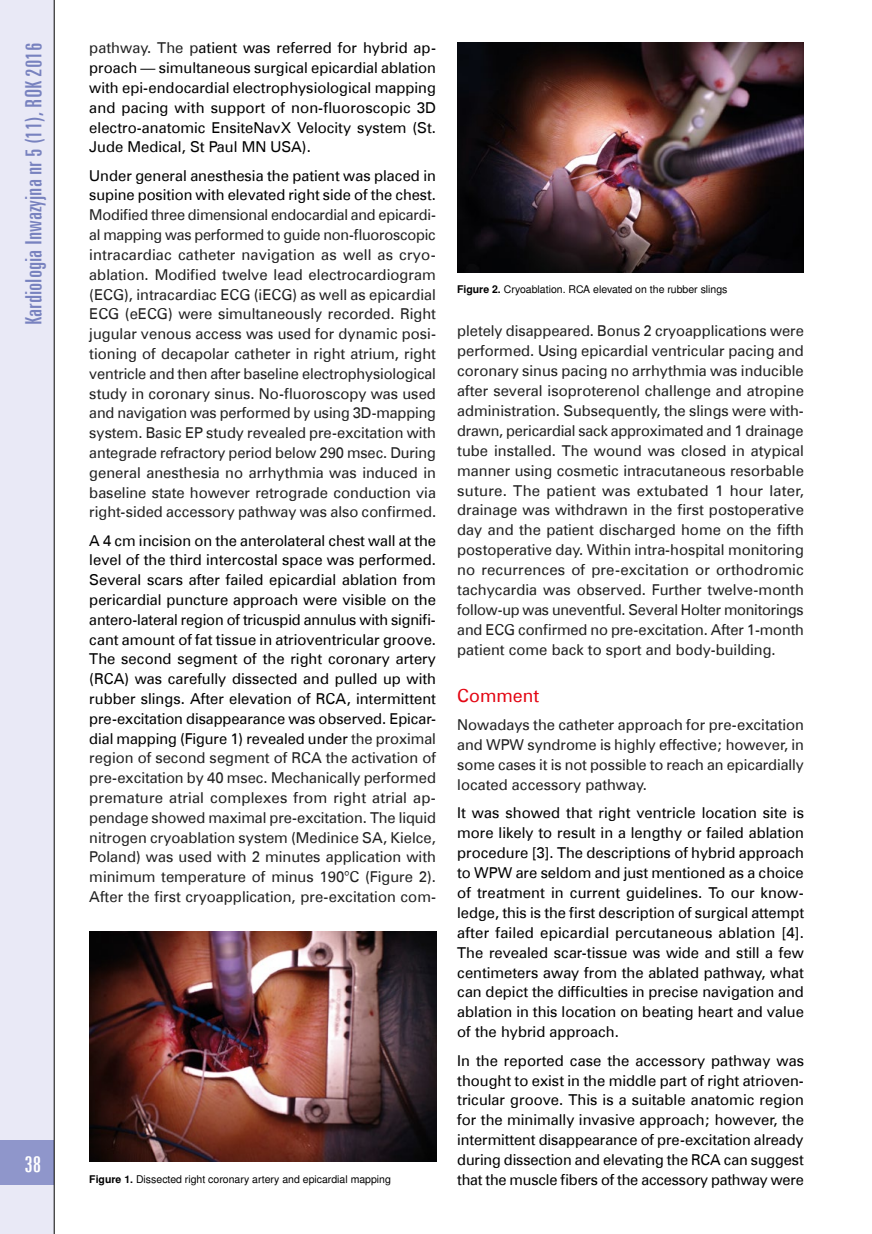
<style>
.page{position:relative;width:872px;height:1234px;background:#fff}
.page>*{position:absolute;margin:0;border:0;box-sizing:border-box;transform-origin:0 0}
.t1{font:22.5px "Zurich X Cn EU";color:#7882bf;scale:1.07 1}
.t2{font:22.5px "Zurich X Cn EU";color:#fff;scale:1.07 1}
.t3{font:18px "Zurich EU";color:#e30613}
.t4{font:15px/19.8px "Zurich EU";color:#000;text-align:justify}
.t5{font:15px/20px "Zurich EU";color:#222;text-align:justify}
.t6{font:10.5px "Nimbus San LCE";color:#000}
.s1{color:#222}
.s2{font-weight:700}
</style>
<div class="page">
<div style="left:0;top:0;width:54px;height:1233px;background:#e9e9f6"></div>
<div style="left:0;top:1140px;width:54px;height:44px;background:#8f96cb"></div>
<img style="left:89px;top:931px;width:347px;height:230px">
<img style="left:457px;top:43px;width:347px;height:229px">
<hr style="left:54px;top:0;width:1px;height:1233px;background:#000">
<h1 class="t1" style="left:20px;top:325px;width:265px;rotate:-90deg">Kardiologia Inwazyjna nr 5 (11), ROK 2016</h1>
<p class="t4" style="left:89px;top:38px;width:348px"><span class="s1">pathway. The p</span>atient was referred for hybrid ap&shy;proach — simultaneous surgical epicardial ablation with epi-endocardial electrophysiological mapping and pacing with support of non-fluoroscopic 3D electro-anatomic EnsiteNavX Velocity system (St.<br>Jude Medical, St Paul MN USA).</p>
<p class="t4" style="left:89px;top:165px;width:348px">Under general anesthesia the patient was placed in supine position with elevated right side of the chest.</p>
<p class="t5" style="left:89px;top:205px;width:348px">Modified three dimensional endocardial and epicardi&shy;al mapping was performed to guide non-fluoroscopic intracardiac catheter navigation as well as cryo&shy;ablation. Modified twelve lead electrocardiogram (ECG), intracardiac ECG (iECG) as well as epicardial ECG (eECG) were simultaneously recorded. Right jugular venous access was used for dynamic posi&shy;tioning of decapolar catheter in right atrium, right ventricle and then after baseline electrophysiological study in coronary sinus. No-fluoroscopy was used and navigation was performed by using 3D-mapping system. Basic EP study revealed pre-excitation with antegrade refractory period below 290 msec. During general anesthesia no arrhythmia was induced in baseline state however retrograde conduction via right-sided accessory pathway was also confirmed.</p>
<p class="t4" style="left:89px;top:530px;width:348px">A 4 cm incision on the anterolateral chest wall at the level of the third intercostal space was performed.<br>Several scars after failed epicardial ablation from pericardial puncture approach were visible on the antero-lateral region of tricuspid annulus with signifi&shy;cant amount of fat tissue in atrioventricular groove.<br>The second segment of the right coronary artery (RCA) was carefully dissected and pulled up with rubber slings. After elevation of RCA, intermittent pre-excitation disappearance was observed. Epicar&shy;dial mapping (Figure 1) revealed under <span class="s1">the proximal region of second segment of RCA the activation of pre-excitation by 40 msec. Mechanically performed premature atrial complexes from right atrial ap&shy;pendage showed maximal pre-excitation. The liquid nitrogen cryoablation system (Medinice SA, Kielce, Poland) was used with 2 minutes application with minimum temperature of minus 190°C (Figure 2).<br>After the first cryoapplication, pre-excitation com-</span></p>
<p class="t6" style="left:457px;top:283px;width:272px"><span class="s2">Figure 2.</span> Cryoablation. RCA elevated on the rubber slings</p>
<p class="t5" style="left:457px;top:321px;width:348px">pletely disappeared. Bonus 2 cryoapplications were performed. Using epicardial ventricular pacing and coronary sinus pacing no arrhythmia was inducible after several isoproterenol challenge and atropine administration. Subsequently, the slings were with&shy;drawn, pericardial sack approximated and 1 drainage tube installed. The wound was closed in atypical manner using cosmetic intracutaneous resorbable suture. The patient was extubated 1 hour later, drainage was withdrawn in the first postoperative day and the patient discharged home on the fifth postoperative day. Within intra-hospital monitoring no recurrences of pre-excitation or orthodromic tachycardia was observed. Further twelve-month follow-up was uneventful. Several Holter monitorings and ECG confirmed no pre-excitation. After 1-month patient come back to sport and body-building.</p>
<p class="t3" style="left:457px;top:684px;width:83px">Comment</p>
<p class="t5" style="left:457px;top:714px;width:348px">Nowadays the catheter approach for pre-excitation and WPW syndrome is highly effective; however, in some cases it is not possible to reach an epicardially located accessory pathway.</p>
<p class="t4" style="left:457px;top:802px;width:348px">It was showed that right ventricle location site is more likely to result in a lengthy or failed ablation procedure [3]. The descriptions of hybrid approach to WPW are seldom and just mentioned as a choice of treatment in current guidelines. To our know&shy;ledge, this is the first description of surgical attempt after failed epicardial percutaneous ablation [4].<br>The revealed scar-tissue was wide and still a few centimeters away from the ablated pathway, what can depict the difficulties in precise navigation and ablation in this location on beating heart and value of the hybrid approach.</p>
<p class="t4" style="left:457px;top:1049px;width:348px">In the reported case the accessory pathway was thought to exist in the middle part of right atrioven&shy;tricular groove. This is a suitable anatomic region for the minimally invasive approach; however, the intermittent disappearance of pre-excitation already during dissection and elevating the RCA can suggest</p>
<h1 class="t2" style="left:24px;top:1150px;width:17px">38</h1>
<p class="t6" style="left:89px;top:1172px;width:303px"><span class="s2">Figure 1.</span> Dissected right coronary artery and epicardial mapping</p>
<p class="t4" style="left:457px;top:1169px;width:348px">that the muscle fibers of the accessory pathway were</p>
</div>
